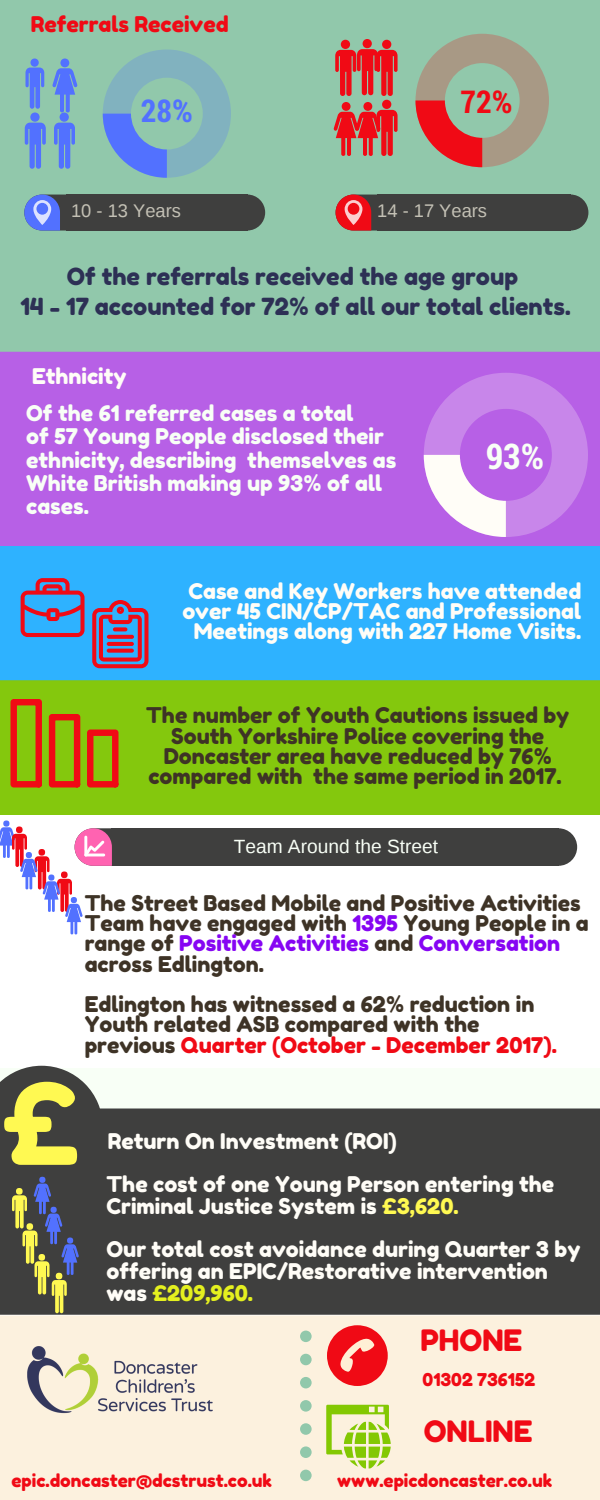
<style>
.page{position:relative;width:600px;height:1500px;background:#fff}
.page>*{position:absolute;margin:0;border:0;box-sizing:border-box;transform-origin:0 0}
.t1{font:700 35.4px "Roboto Condensed";color:#f8fff6}
.t2{font:700 31.4px "Roboto Condensed";color:#5271ff}
.t3{font:700 31.4px "Roboto Condensed";color:#f00a15}
.t4{font:29.5px "Fredoka One";color:#f00a15}
.t5{font:23.6px/29.2px "Fredoka One";color:#2d3055;text-align:center}
.t6{font:21.6px/20.2px "Fredoka One";color:#3e3326}
.t7{font:21.6px/21.8px "Fredoka One";color:#fffdf7}
.t8{font:21.6px/23.2px "Fredoka One";color:#f8fff6}
.t9{font:21.6px "Fredoka One";color:#f00a15}
.t10{font:19.2px "Liberation Sans";color:#f8fff6}
.t11{font:18.3px "Liberation Sans";color:#c4c1b5}
.t12{font:17.7px "Fredoka One";color:#f00a15}
.s1{color:#8605f3}
.s2{color:#f00a15}
.s3{color:#fff952}
.s4{color:#e4f01f}
</style>
<div class="page">
<div style="left:0;top:668px;width:600px;height:147px;background:#84c80d"></div>
<div style="left:0;top:1316px;width:600px;height:184px;background:#fcf1de"></div>
<div style="left:0;top:116px;width:600px;height:434px;background:#b760e6"></div>
<div style="left:0;top:0;width:600px;height:352px;background:#91c8ab"></div>
<div style="left:0;top:1068px;width:600px;height:245px;background:#f8fff6"></div>
<div style="left:0;top:1108px;width:600px;height:207px;background:#3f3f3e"></div>
<div style="left:300px;top:1446px;width:11px;height:12px;background:#91c8ab;border-radius:50%"></div>
<div style="left:300px;top:1470px;width:11px;height:11px;background:#91c8ab;border-radius:50%"></div>
<div style="left:300px;top:1423px;width:11px;height:12px;background:#91c8ab;border-radius:50%"></div>
<svg style="left:300px;top:1331px;width:11px;height:11px"></svg>
<div style="left:300px;top:1354px;width:11px;height:11px;background:#91c8ab;border-radius:50%"></div>
<div style="left:300px;top:1377px;width:11px;height:11px;background:#91c8ab;border-radius:50%"></div>
<div style="left:300px;top:1400px;width:11px;height:12px;background:#91c8ab;border-radius:50%"></div>
<svg style="left:326px;top:1405px;width:65px;height:63px;background:#c2dd76"></svg>
<svg style="left:327px;top:1325px;width:61px;height:61px;background:#f45656"></svg>
<svg style="left:103px;top:50px;width:128px;height:128px"></svg>
<svg style="left:24px;top:195px;width:42px;height:35px"></svg>
<svg style="left:248px;top:195px;width:17px;height:35px"></svg>
<div style="left:66px;top:195px;width:182px;height:35px;background:#3f3f3e"></div>
<svg style="left:52px;top:58px;width:25px;height:111px"></svg>
<svg style="left:336px;top:195px;width:41px;height:35px"></svg>
<svg style="left:571px;top:195px;width:17px;height:35px"></svg>
<div style="left:377px;top:195px;width:194px;height:35px;background:#3f3f3e"></div>
<svg style="left:416px;top:34px;width:133px;height:133px"></svg>
<div style="left:0;top:546px;width:600px;height:134px;background:#2eb2ff"></div>
<svg style="left:21px;top:578px;width:64px;height:59px"></svg>
<svg style="left:92px;top:600px;width:56px;height:68px"></svg>
<svg style="left:113px;top:627px;width:14px;height:4px"></svg>
<svg style="left:107px;top:635px;width:27px;height:4px"></svg>
<svg style="left:107px;top:642px;width:27px;height:4px"></svg>
<svg style="left:107px;top:649px;width:27px;height:4px"></svg>
<svg style="left:49px;top:714px;width:32px;height:74px"></svg>
<svg style="left:87px;top:730px;width:31px;height:58px"></svg>
<svg style="left:11px;top:699px;width:31px;height:89px"></svg>
<svg style="left:559px;top:828px;width:18px;height:38px"></svg>
<div style="left:112px;top:828px;width:447px;height:38px;background:#3f3f3e"></div>
<svg style="left:25px;top:58px;width:21px;height:111px"></svg>
<img style="left:21px;top:1340px;width:199px;height:79px">
<div style="left:3px;top:820px;width:6px;height:7px;background:#5271ff;border-radius:50%"></div>
<svg style="left:0;top:1066px;width:103px;height:247px"></svg>
<svg style="left:0;top:827px;width:112px;height:107px"></svg>
<svg style="left:334px;top:39px;width:64px;height:117px"></svg>
<svg style="left:424px;top:373px;width:164px;height:164px"></svg>
<p class="t9" style="left:31px;top:11px;width:199px">Referrals Received</p>
<h2 class="t2" style="left:141px;top:89px;width:54px">28%</h2>
<h2 class="t3" style="left:460px;top:80px;width:54px">72%</h2>
<p class="t11" style="left:71px;top:200px;width:111px">10 - 13 Years</p>
<p class="t11" style="left:377px;top:200px;width:111px">14 - 17 Years</p>
<p class="t5" style="left:20px;top:262px;width:552px">Of the referrals received the age group<br>14 - 17 accounted for 72% of all our total clients.</p>
<p class="t7" style="left:32px;top:365px;width:96px">Ethnicity</p>
<p class="t8" style="left:26px;top:402px;width:372px">Of the 61 referred cases a total<br>of 57 Young People disclosed their ethnicity, describing themselves as<br>White British making up 93% of all cases.</p>
<h1 class="t1" style="left:486px;top:432px;width:60px">93%</h1>
<p class="t7" style="left:182px;top:581px;width:400px;line-height:20.2px;text-align:center">Case and Key Workers have attended over 45 CIN/CP/TAC and Professional<br>Meetings along with 227 Home Visits.</p>
<p class="t6" style="left:146px;top:705px;width:425px;text-align:center">The number of Youth Cautions issued by South Yorkshire Police covering the Doncaster area have reduced by 76% compared with the same period in 2017.</p>
<p class="t10" style="left:234px;top:835px;width:206px">Team Around the Street</p>
<p class="t6" style="left:85px;top:893px;width:506px">The Street Based Mobile and Positive Activities Team have engaged with <span class="s1">1395</span> Young People in a range of <span class="s1">Positive Activities</span> and <span class="s1">Conversation </span>across Edlington.</p>
<p class="t6" style="left:85px;top:994px;width:474px">Edlington has witnessed a 62% reduction in<br>Youth related ASB compared with the previous <span class="s2">Quarter (October - December 2017).</span></p>
<p class="t7" style="left:108px;top:1130px;width:291px">Return On Investment (ROI)</p>
<p class="t7" style="left:106px;top:1173px;width:449px">The cost of one Young Person entering the<br>Criminal Justice System is <span class="s3">£3,620.</span></p>
<p class="t7" style="left:106px;top:1238px;width:475px">Our total cost avoidance during Quarter 3 by offering an EPIC/Restorative intervention was <span class="s4">£209,960.</span></p>
<h3 class="t4" style="left:420px;top:1323px;width:104px">PHONE</h3>
<p class="t12" style="left:11px;top:1470px;width:262px">epic.doncaster@dcstrust.co.uk</p>
<p class="t12" style="left:423px;top:1368px;width:114px">01302 736152</p>
<h3 class="t4" style="left:424px;top:1413px;width:110px">ONLINE</h3>
<p class="t12" style="left:337px;top:1470px;width:216px">www.epicdoncaster.co.uk</p>
</div>
